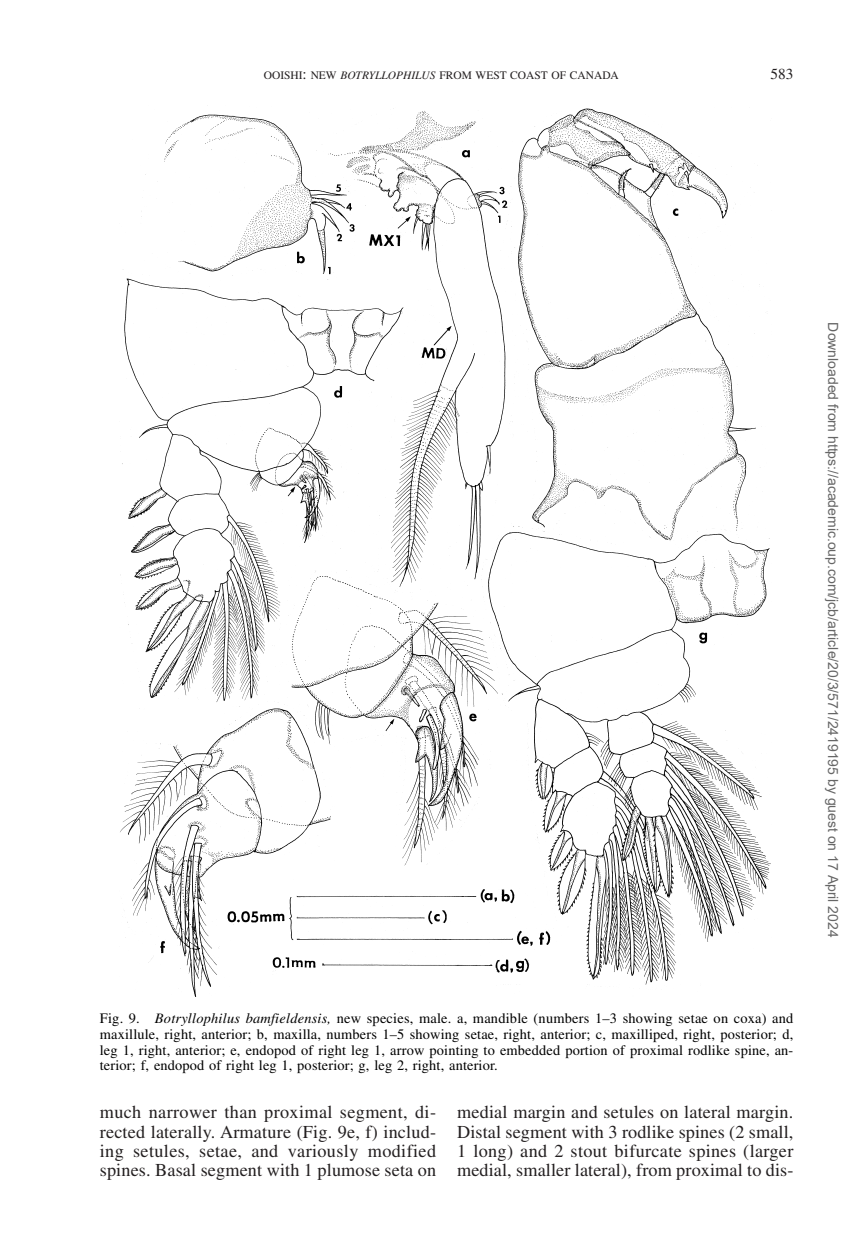
<style>
.page{position:relative;width:867px;height:1260px;background:#fff}
.page>*{position:absolute;margin:0;border:0;box-sizing:border-box;transform-origin:0 0}
.t1{font:18.2px/19.2px "Times";letter-spacing:.01em;color:#231f20;text-align:justify}
.t2{font:15.22px "Times";color:#231f20}
.t3{font:14.35px/15.8px "Times";letter-spacing:.01em;color:#000;text-align:justify}
.t4{font:14px "Arial";color:#666}
.t5{font:11.38px "Times";color:#231f20}
.s1{font-size:15.22px}
.s2{font-style:italic}
</style>
<div class="page">
<img style="left:120px;top:105px;width:651px;height:892px">
<p class="t5" style="left:264px;top:71px;width:356px">OOISHI<span class="s1">:</span> NEW <span class="s2">BOTRYLLOPHILUS</span> FROM WEST COAST OF CANADA</p>
<p class="t2" style="left:770px;top:68px;width:24px">583</p>
<p class="t3" style="left:100px;top:1012px;width:695px">Fig. 9. <span class="s2">Botryllophilus bamfieldensis,</span> new species, male. a, mandible (numbers 1–3 showing setae on coxa) and maxillule, right, anterior; b, maxilla, numbers 1–5 showing setae, right, anterior; c, maxilliped, right, posterior; d, leg 1, right, anterior; e, endopod of right leg 1, arrow pointing to embedded portion of proximal rodlike spine, an&shy;terior; f, endopod of right leg 1, posterior; g, leg 2, right, anterior.</p>
<p class="t1" style="left:100px;top:1104px;width:338px">much narrower than proximal segment, di&shy;rected laterally. Armature (Fig. 9e, f) includ&shy;ing setules, setae, and variously modified spines. Basal segment with 1 plumose seta on</p>
<p class="t1" style="left:457px;top:1104px;width:338px">medial margin and setules on lateral margin.<br>Distal segment with 3 rodlike spines (2 small, 1 long) and 2 stout bifurcate spines (larger medial, smaller lateral), from proximal to dis-</p>
<p class="t4" style="left:838px;top:322px;width:617px;rotate:90deg">Downloaded from https://academic.oup.com/jcb/article/20/3/571/2419195 by guest on 17 April 2024</p>
</div>
